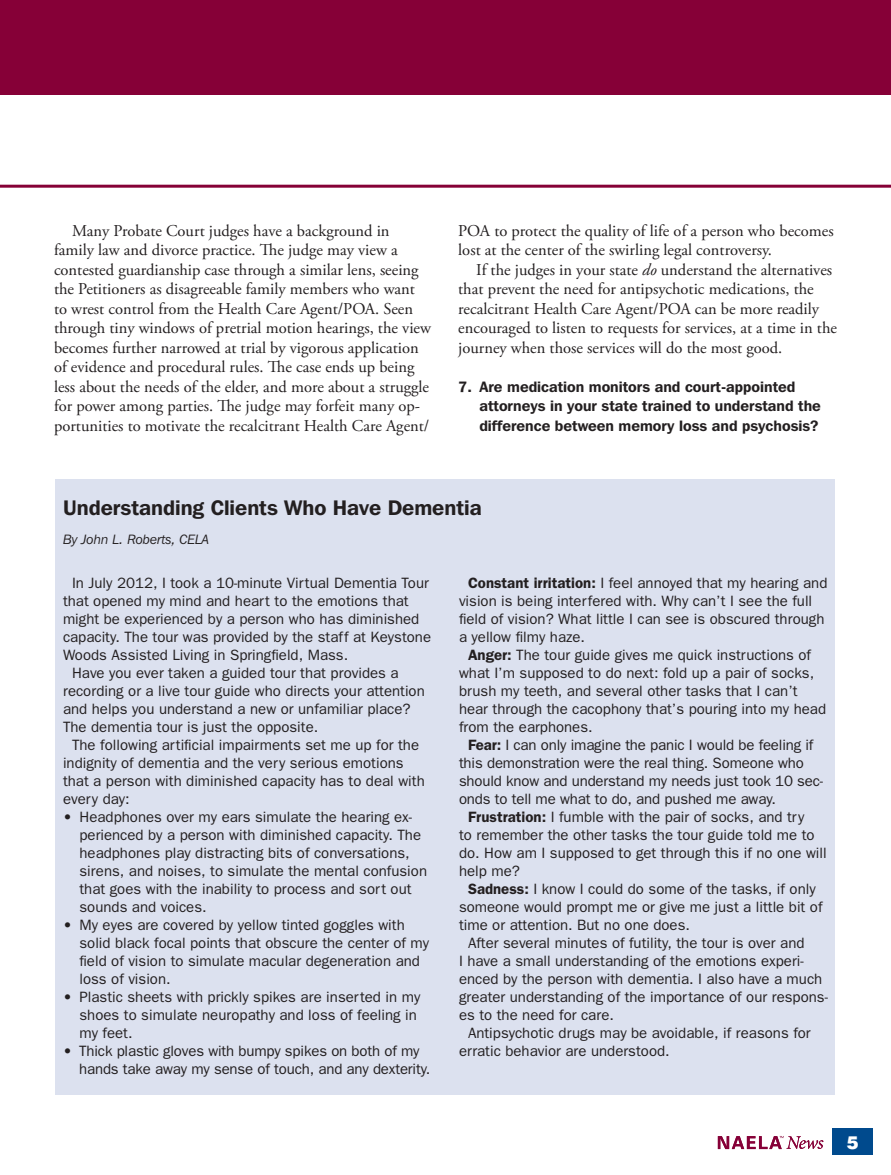
<style>
.page{position:relative;width:891px;height:1175px;background:#fff}
.page>*{position:absolute;margin:0;border:0;box-sizing:border-box;transform-origin:0 0}
.sidebarhead{font:600 21px "Franklin Gothic IT Cby BT";color:#231f20}
.t1{font:900 18px "Swiss 721 BT";color:#fff}
.body{font:16.5px/19.5px "Adobe Garamond Pro";color:#231f20}
.sidebarbody{font:15px/18px "Franklin Gothic";color:#231f20}
.subhead{font:600 15px/19.5px "Franklin Gothic IT Cby BT";color:#231f20}
.byline{font:italic 13.5px "Franklin Gothic IT Cby BT";color:#231f20}
.s1{font-style:italic}
.s2{font-weight:600}
</style>
<div class="page">
<div style="left:833px;top:1128px;width:40px;height:27px;background:#004a8d"></div>
<svg style="left:718px;top:1136px;width:105px;height:13px"></svg>
<div style="left:0;top:0;width:891px;height:94px;background:#860037"></div>
<hr style="left:0;top:185px;width:891px;height:3px;background:#860037">
<div style="left:56px;top:479px;width:780px;height:616px;background:#dce1ef"></div>
<p class="body" style="left:54px;top:221px;width:379px;text-indent:18px">Many Probate Court judges have a background in family law and divorce practice. The judge may view a contested guardianship case through a similar lens, seeing the Petitioners as disagreeable family members who want to wrest control from the Health Care Agent/POA. Seen through tiny windows of pretrial motion hearings, the view becomes further narrowed at trial by vigorous application of evidence and procedural rules. The case ends up being less about the needs of the elder, and more about a struggle for power among parties. The judge may forfeit many op&shy;portunities to motivate the recalcitrant Health Care Agent/</p>
<p class="body" style="left:458px;top:221px;width:377px">POA to protect the quality of life of a person who becomes lost at the center of the swirling legal controversy.</p>
<p class="body" style="left:458px;top:260px;width:380px;text-indent:18px">If the judges in your state <span class="s1">do</span> understand the alternatives that prevent the need for antipsychotic medications, the recalcitrant Health Care Agent/POA can be more readily encouraged to listen to requests for services, at a time in the journey when those services will do the most good.</p>
<p class="subhead" style="left:479px;top:376px;width:343px;text-indent:-21px">7. Are medication monitors and court-appointed attorneys in your state trained to understand the difference between memory loss and psychosis?</p>
<p class="sidebarhead" style="left:63px;top:495px;width:420px">Understanding Clients Who Have Dementia</p>
<p class="byline" style="left:63px;top:531px;width:147px">By John L. Roberts, CELA</p>
<p class="sidebarbody" style="left:63px;top:573px;width:370px;text-indent:9px">In July 2012, I took a 10-minute Virtual Dementia Tour that opened my mind and heart to the emotions that might be experienced by a person who has diminished capacity. The tour was provided by the staff at Keystone Woods Assisted Living in Springfield, Mass.</p>
<p class="sidebarbody" style="left:63px;top:663px;width:363px;text-indent:9px">Have you ever taken a guided tour that provides a recording or a live tour guide who directs your attention and helps you understand a new or unfamiliar place?<br>The dementia tour is just the opposite.</p>
<p class="sidebarbody" style="left:63px;top:735px;width:363px;text-indent:9px">The following artificial impairments set me up for the indignity of dementia and the very serious emotions that a person with diminished capacity has to deal with every day:</p>
<p class="sidebarbody" style="left:79px;top:807px;width:349px;text-indent:-16px">• Headphones over my ears simulate the hearing ex&shy;perienced by a person with diminished capacity. The headphones play distracting bits of conversations, sirens, and noises, to simulate the mental confusion that goes with the inability to process and sort out sounds and voices.</p>
<p class="sidebarbody" style="left:79px;top:915px;width:351px;text-indent:-16px">• My eyes are covered by yellow tinted goggles with solid black focal points that obscure the center of my field of vision to simulate macular degeneration and loss of vision.</p>
<p class="sidebarbody" style="left:79px;top:987px;width:342px;text-indent:-16px">• Plastic sheets with prickly spikes are inserted in my shoes to simulate neuropathy and loss of feeling in my feet.</p>
<p class="sidebarbody" style="left:79px;top:1041px;width:353px;text-indent:-16px">• Thick plastic gloves with bumpy spikes on both of my hands take away my sense of touch, and any dexterity.</p>
<p class="sidebarbody" style="left:459px;top:573px;width:370px;text-indent:9px"><span class="s2">Constant irritation:</span> I feel annoyed that my hearing and vision is being interfered with. Why can’t I see the full field of vision? What little I can see is obscured through a yellow filmy haze.</p>
<p class="sidebarbody" style="left:459px;top:645px;width:369px;text-indent:9px"><span class="s2">Anger:</span> The tour guide gives me quick instructions of what I’m supposed to do next: fold up a pair of socks, brush my teeth, and several other tasks that I can’t hear through the cacophony that’s pouring into my head from the earphones.</p>
<p class="sidebarbody" style="left:459px;top:735px;width:366px;text-indent:9px"><span class="s2">Fear:</span> I can only imagine the panic I would be feeling if this demonstration were the real thing. Someone who should know and understand my needs just took 10 sec&shy;onds to tell me what to do, and pushed me away.</p>
<p class="sidebarbody" style="left:459px;top:807px;width:369px;text-indent:9px"><span class="s2">Frustration:</span> I fumble with the pair of socks, and try<br>to remember the other tasks the tour guide told me to do. How am I supposed to get through this if no one will help me?</p>
<p class="sidebarbody" style="left:459px;top:879px;width:365px;text-indent:9px"><span class="s2">Sadness:</span> I know I could do some of the tasks, if only someone would prompt me or give me just a little bit of time or attention. But no one does.</p>
<p class="sidebarbody" style="left:459px;top:933px;width:371px;text-indent:9px">After several minutes of futility, the tour is over and<br>I have a small understanding of the emotions experi&shy;enced by the person with dementia. I also have a much greater understanding of the importance of our respons&shy;es to the need for care.</p>
<p class="sidebarbody" style="left:459px;top:1023px;width:353px;text-indent:9px">Antipsychotic drugs may be avoidable, if reasons for erratic behavior are understood.</p>
<p class="t1" style="left:847px;top:1131px;width:13px">5</p>
</div>
